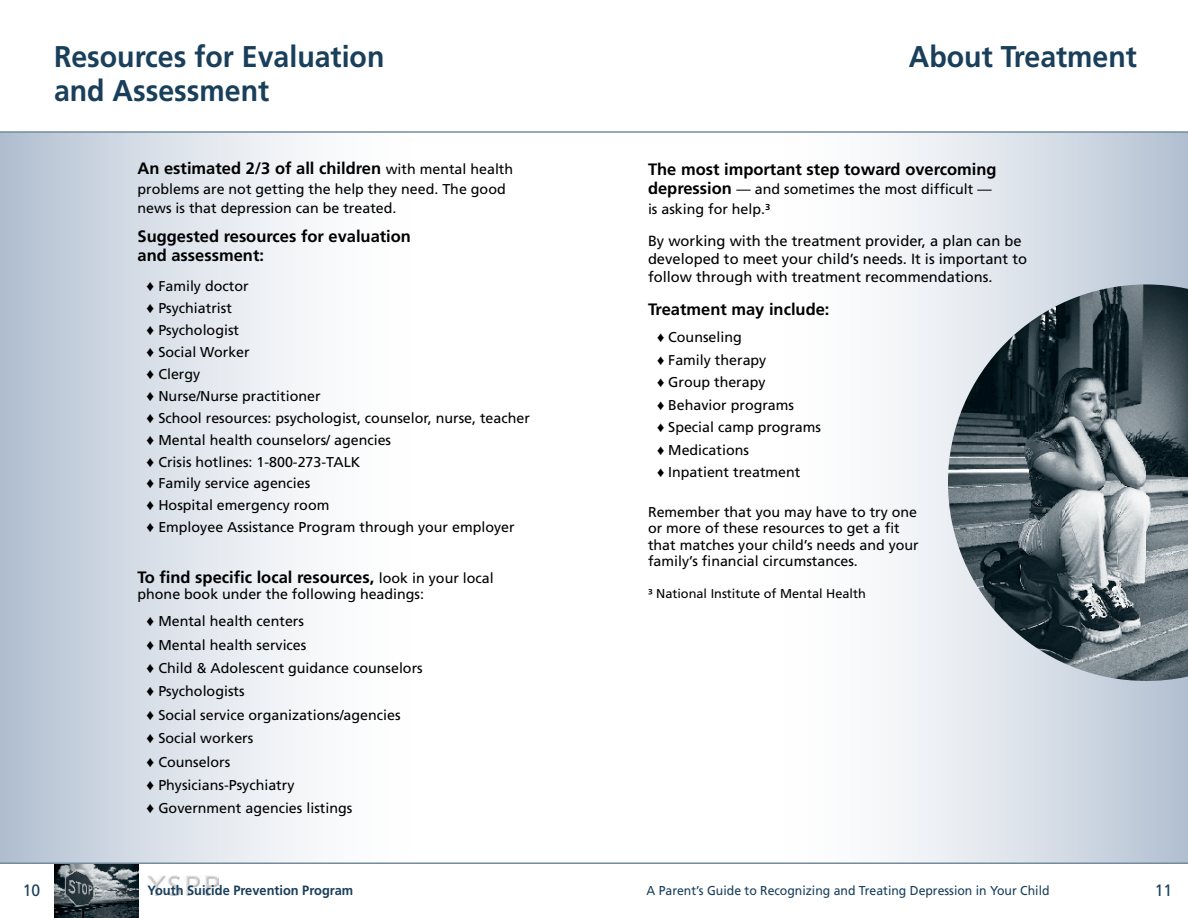
<style>
.page{position:relative;width:1188px;height:918px;background:#fff}
.page>*{position:absolute;margin:0;border:0;box-sizing:border-box;transform-origin:0 0}
.Headlines{font:700 30px/34.5px "Frutiger";color:#193f5b;scale:.95 1}
.Pa4{font:700 16.5px "Frutiger";color:#000}
.frut_bold_11on_13{font:700 16.5px/19.5px "Frutiger";color:#000}
.Default{font:700 16.5px "Frutiger";color:#000}
.t1{font:16.5px "Frutiger";color:#193f5b;scale:.95 1}
.Default-2{font:14.7px/18.3px "Frutiger";color:#000}
.hanging_bullets{font:14.25px "Frutiger";color:#000}
.Default-3{font:14.25px/16.5px "Frutiger";color:#000}
.Pa4-2{font:14.25px/19.5px "Frutiger";color:#000}
.Pa7{font:14.25px "Frutiger";color:#000}
.t2{font:700 13.5px "Frutiger";color:#193f5b;scale:.95 1}
.t3{font:12.9px "Frutiger";color:#193f5b;scale:.95 1}
.Default-4{font:12.75px "Frutiger";color:#000}
.s1{font-weight:400;font-size:14.25px}
.s2{font-family:"Arial";font-size:15px}
.s3{font-weight:700;font-size:16.5px}
.s4{font-family:"Arial"}
</style>
<div class="page">
<div style="left:0;top:132px;width:432px;height:732px;background:linear-gradient(to right,#b7c4d4,#fff)"></div>
<img style="left:147px;top:875px;width:72px;height:21px">
<img style="left:54px;top:864px;width:84px;height:54px">
<hr style="left:0;top:862px;width:594px;height:2px;background:#758c9d">
<hr style="left:0;top:131px;width:594px;height:2px;background:#758c9d">
<div style="left:762px;top:132px;width:426px;height:732px;background:linear-gradient(to right,#fff,#b9c6d6)"></div>
<hr style="left:594px;top:862px;width:594px;height:2px;background:#758c9d">
<hr style="left:594px;top:131px;width:594px;height:2px;background:#758c9d">
<img style="left:948px;top:284px;width:240px;height:397px">
<p class="Headlines" style="left:54px;top:39px;width:349px">Resources for Evaluation and Assessment</p>
<p class="Headlines" style="left:909px;top:39px;width:242px">About Treatment</p>
<p class="Pa4" style="left:138px;top:159px;width:377px">An estimated 2/3 of all children <span class="s1">with mental health</span></p>
<p class="Pa4-2" style="left:138px;top:179px;width:370px">problems are not getting the help they need. The good news is that depression can be treated.</p>
<p class="frut_bold_11on_13" style="left:138px;top:226px;width:275px">Suggested resources for evaluation and assessment:</p>
<p class="hanging_bullets" style="left:147px;top:278px;width:104px"><span class="s2">♦</span> Family doctor</p>
<p class="hanging_bullets" style="left:147px;top:300px;width:87px"><span class="s2">♦</span> Psychiatrist</p>
<p class="hanging_bullets" style="left:147px;top:322px;width:94px"><span class="s2">♦</span> Psychologist</p>
<p class="hanging_bullets" style="left:147px;top:344px;width:105px"><span class="s2">♦</span> Social Worker</p>
<p class="hanging_bullets" style="left:147px;top:366px;width:55px"><span class="s2">♦</span> Clergy</p>
<p class="hanging_bullets" style="left:147px;top:388px;width:176px"><span class="s2">♦</span> Nurse/Nurse practitioner</p>
<p class="hanging_bullets" style="left:147px;top:409px;width:385px"><span class="s2">♦</span> School resources: psychologist, counselor, nurse, teacher</p>
<p class="hanging_bullets" style="left:147px;top:431px;width:246px"><span class="s2">♦</span> Mental health counselors/ agencies</p>
<p class="hanging_bullets" style="left:147px;top:453px;width:215px"><span class="s2">♦</span> Crisis hotlines: 1-800-273-TALK</p>
<p class="hanging_bullets" style="left:147px;top:475px;width:165px"><span class="s2">♦</span> Family service agencies</p>
<p class="hanging_bullets" style="left:147px;top:497px;width:184px"><span class="s2">♦</span> Hospital emergency room</p>
<p class="hanging_bullets" style="left:147px;top:519px;width:370px"><span class="s2">♦</span> Employee Assistance Program through your employer</p>
<p class="Pa4" style="left:138px;top:567px;width:358px">To find specific local resources, <span class="s1">look in your local</span></p>
<p class="Pa4-2" style="left:138px;top:585px;width:288px">phone book under the following headings:</p>
<p class="hanging_bullets" style="left:147px;top:613px;width:159px"><span class="s2">♦</span> Mental health centers</p>
<p class="hanging_bullets" style="left:147px;top:636px;width:161px"><span class="s2">♦</span> Mental health services</p>
<p class="hanging_bullets" style="left:147px;top:660px;width:278px"><span class="s2">♦</span> Child &amp; Adolescent guidance counselors</p>
<p class="hanging_bullets" style="left:147px;top:683px;width:100px"><span class="s2">♦</span> Psychologists</p>
<p class="hanging_bullets" style="left:147px;top:706px;width:256px"><span class="s2">♦</span> Social service organizations/agencies</p>
<p class="hanging_bullets" style="left:147px;top:730px;width:108px"><span class="s2">♦</span> Social workers</p>
<p class="hanging_bullets" style="left:147px;top:753px;width:85px"><span class="s2">♦</span> Counselors</p>
<p class="hanging_bullets" style="left:147px;top:777px;width:150px"><span class="s2">♦</span> Physicians-Psychiatry</p>
<p class="hanging_bullets" style="left:147px;top:800px;width:207px"><span class="s2">♦</span> Government agencies listings</p>
<p class="Default" style="left:648px;top:160px;width:350px">The most important step toward overcoming</p>
<p class="Default-3" style="left:648px;top:180px;width:345px;line-height:19.5px"><span class="s3">depression</span> — and sometimes the most difficult — is asking for help.³</p>
<p class="Default-2" style="left:648px;top:232px;width:381px">By working with the treatment provider, a plan can be developed to meet your child’s needs. It is important to follow through with treatment recommendations.</p>
<p class="Pa4" style="left:648px;top:300px;width:183px">Treatment may include:</p>
<p class="Pa7" style="left:657px;top:329px;width:86px"><span class="s4">♦</span> Counseling</p>
<p class="Pa7" style="left:657px;top:352px;width:111px"><span class="s4">♦</span> Family therapy</p>
<p class="Pa7" style="left:657px;top:374px;width:110px"><span class="s4">♦</span> Group therapy</p>
<p class="Pa7" style="left:657px;top:397px;width:139px"><span class="s4">♦</span> Behavior programs</p>
<p class="Pa7" style="left:657px;top:419px;width:166px"><span class="s4">♦</span> Special camp programs</p>
<p class="Pa7" style="left:657px;top:442px;width:93px"><span class="s4">♦</span> Medications</p>
<p class="Pa7" style="left:657px;top:464px;width:145px"><span class="s4">♦</span> Inpatient treatment</p>
<p class="Default-3" style="left:648px;top:504px;width:272px">Remember that you may have to try one or more of these resources to get a fit that matches your child’s needs and your family’s financial circumstances.</p>
<p class="Default-4" style="left:648px;top:586px;width:219px">³ National Institute of Mental Health</p>
<p class="t1" style="left:23px;top:880px;width:20px">10</p>
<p class="t2" style="left:148px;top:883px;width:218px">Youth Suicide Prevention Program</p>
<p class="t3" style="left:646px;top:883px;width:426px">A Parent’s Guide to Recognizing and Treating Depression in Your Child</p>
<p class="t1" style="left:1155px;top:880px;width:20px">11</p>
</div>
